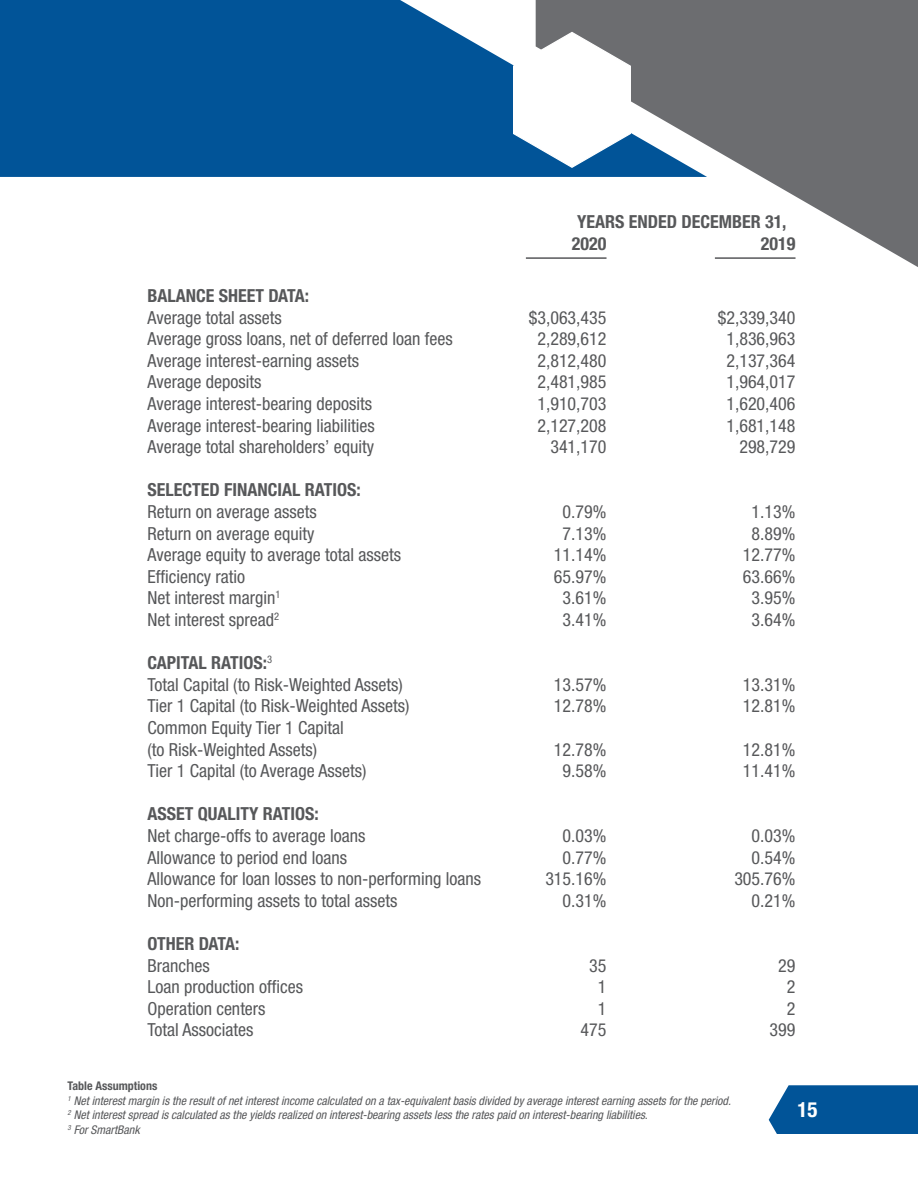
<style>
.page{position:relative;width:918px;height:1188px;background:#fff}
.page>*{position:absolute;margin:0;border:0;box-sizing:border-box;transform-origin:0 0}
.t1{font:700 condensed 21px "Helvetica Neue LT Std";color:#fff}
.t2{font:condensed 18px/21.6px "Helvetica Neue LT Std";color:#57585a}
.t3{font:700 condensed 18px/21.6px "Helvetica Neue LT Std";color:#57585a}
.t4{font:700 condensed 18px "Helvetica Neue LT Std";letter-spacing:-.025em;color:#57585a}
.t5{font:italic condensed 12px/14.4px "Helvetica Neue LT Std";color:#57585a}
.s1{font-weight:700}
.s2{font-weight:700;font-style:normal}
</style>
<div class="page">
<div style="left:0;top:0;width:536px;height:177px;background:#015498"></div>
<svg style="left:536px;top:0;width:382px;height:267px;fill:#6c6d70"></svg>
<svg style="left:769px;top:1085px;width:149px;height:49px;background:#0f5e9e"></svg>
<hr style="left:526px;top:257px;width:81px;height:2px;background:#57585a">
<hr style="left:715px;top:257px;width:81px;height:2px;background:#57585a">
<svg style="left:512px;top:31px;width:120px;height:138px"></svg>
<p class="t3" style="left:572px;top:211px;width:216px">YEARS ENDED DECEMBER 31,<br>2020</p>
<p class="t3" style="left:761px;top:232px;width:36px">2019</p>
<p class="t3" style="left:148px;top:285px;width:163px">BALANCE SHEET DATA:</p>
<p class="t2" style="left:148px;top:306px;width:136px">Average total assets</p>
<p class="t2" style="left:529px;top:306px;width:79px">$3,063,435</p>
<p class="t2" style="left:718px;top:306px;width:79px">$2,339,340</p>
<p class="t2" style="left:148px;top:328px;width:307px">Average gross loans, net of deferred loan fees</p>
<p class="t2" style="left:537px;top:328px;width:71px">2,289,612</p>
<p class="t2" style="left:726px;top:328px;width:71px">1,836,963</p>
<p class="t2" style="left:148px;top:350px;width:213px">Average interest-earning assets</p>
<p class="t2" style="left:537px;top:350px;width:71px">2,812,480</p>
<p class="t2" style="left:726px;top:350px;width:71px">2,137,364</p>
<p class="t2" style="left:148px;top:371px;width:116px">Average deposits</p>
<p class="t2" style="left:537px;top:371px;width:71px">2,481,985</p>
<p class="t2" style="left:726px;top:371px;width:71px">1,964,017</p>
<p class="t2" style="left:148px;top:393px;width:226px">Average interest-bearing deposits</p>
<p class="t2" style="left:537px;top:393px;width:71px">1,910,703</p>
<p class="t2" style="left:726px;top:393px;width:71px">1,620,406</p>
<p class="t2" style="left:148px;top:414px;width:229px">Average interest-bearing liabilities</p>
<p class="t2" style="left:537px;top:414px;width:71px">2,127,208</p>
<p class="t2" style="left:726px;top:414px;width:71px">1,681,148</p>
<p class="t2" style="left:148px;top:436px;width:228px">Average total shareholders’ equity</p>
<p class="t2" style="left:550px;top:436px;width:58px">341,170</p>
<p class="t2" style="left:739px;top:436px;width:58px">298,729</p>
<p class="t3" style="left:148px;top:479px;width:215px">SELECTED FINANCIAL RATIOS:</p>
<p class="t2" style="left:148px;top:501px;width:171px">Return on average assets</p>
<p class="t2" style="left:563px;top:501px;width:45px">0.79%</p>
<p class="t2" style="left:752px;top:501px;width:45px">1.13%</p>
<p class="t2" style="left:148px;top:522px;width:168px">Return on average equity</p>
<p class="t2" style="left:563px;top:522px;width:45px">7.13%</p>
<p class="t2" style="left:752px;top:522px;width:45px">8.89%</p>
<p class="t2" style="left:148px;top:544px;width:255px">Average equity to average total assets</p>
<p class="t2" style="left:554px;top:544px;width:54px">11.14%</p>
<p class="t2" style="left:743px;top:544px;width:54px">12.77%</p>
<p class="t2" style="left:148px;top:566px;width:99px">Efficiency ratio</p>
<p class="t2" style="left:554px;top:566px;width:54px">65.97%</p>
<p class="t2" style="left:743px;top:566px;width:54px">63.66%</p>
<p class="t2" style="left:148px;top:587px;width:134px">Net interest margin<sup>1</sup></p>
<p class="t2" style="left:563px;top:587px;width:45px">3.61%</p>
<p class="t2" style="left:752px;top:587px;width:45px">3.95%</p>
<p class="t2" style="left:148px;top:609px;width:133px">Net interest spread<sup>2</sup></p>
<p class="t2" style="left:563px;top:609px;width:45px">3.41%</p>
<p class="t2" style="left:752px;top:609px;width:45px">3.64%</p>
<p class="t2" style="left:148px;top:652px;width:257px"><span class="s1">CAPITAL RATIOS:</span><sup>3<br></sup>Total Capital (to Risk-Weighted Assets)</p>
<p class="t2" style="left:554px;top:674px;width:54px">13.57%</p>
<p class="t2" style="left:743px;top:674px;width:54px">13.31%</p>
<p class="t2" style="left:148px;top:695px;width:264px">Tier 1 Capital (to Risk-Weighted Assets)</p>
<p class="t2" style="left:554px;top:695px;width:54px">12.78%</p>
<p class="t2" style="left:743px;top:695px;width:54px">12.81%</p>
<p class="t2" style="left:148px;top:717px;width:198px">Common Equity Tier 1 Capital (to Risk-Weighted Assets)</p>
<p class="t2" style="left:554px;top:738px;width:54px">12.78%</p>
<p class="t2" style="left:743px;top:738px;width:54px">12.81%</p>
<p class="t2" style="left:148px;top:760px;width:220px">Tier 1 Capital (to Average Assets)</p>
<p class="t2" style="left:563px;top:760px;width:45px">9.58%</p>
<p class="t2" style="left:743px;top:760px;width:54px">11.41%</p>
<p class="t3" style="left:148px;top:803px;width:173px">ASSET QUALITY RATIOS:</p>
<p class="t2" style="left:148px;top:825px;width:219px">Net charge-offs to average loans</p>
<p class="t2" style="left:563px;top:825px;width:45px">0.03%</p>
<p class="t2" style="left:752px;top:825px;width:45px">0.03%</p>
<p class="t2" style="left:148px;top:846px;width:201px">Allowance to period end loans</p>
<p class="t2" style="left:563px;top:846px;width:45px">0.77%</p>
<p class="t2" style="left:752px;top:846px;width:45px">0.54%</p>
<p class="t2" style="left:148px;top:868px;width:335px">Allowance for loan losses to non-performing loans</p>
<p class="t2" style="left:545px;top:868px;width:63px">315.16%</p>
<p class="t2" style="left:734px;top:868px;width:63px">305.76%</p>
<p class="t2" style="left:148px;top:890px;width:251px">Non-performing assets to total assets</p>
<p class="t2" style="left:563px;top:890px;width:45px">0.31%</p>
<p class="t2" style="left:752px;top:890px;width:45px">0.21%</p>
<p class="t4" style="left:148px;top:933px;width:93px">OTHER DATA:</p>
<p class="t2" style="left:148px;top:954px;width:64px">Branches</p>
<p class="t2" style="left:589px;top:954px;width:19px">35</p>
<p class="t2" style="left:778px;top:954px;width:19px">29</p>
<p class="t2" style="left:148px;top:976px;width:157px">Loan production offices</p>
<p class="t2" style="left:598px;top:976px;width:10px">1</p>
<p class="t2" style="left:787px;top:976px;width:10px">2</p>
<p class="t2" style="left:148px;top:998px;width:120px">Operation centers</p>
<p class="t2" style="left:598px;top:998px;width:10px">1</p>
<p class="t2" style="left:787px;top:998px;width:10px">2</p>
<p class="t2" style="left:148px;top:1019px;width:108px">Total Associates</p>
<p class="t2" style="left:581px;top:1019px;width:27px">475</p>
<p class="t2" style="left:770px;top:1019px;width:27px">399</p>
<p class="t5" style="left:68px;top:1079px;width:665px"><span class="s2">Table Assumptions<br></span><sup>1</sup> Net interest margin is the result of net interest income calculated on a tax-equivalent basis divided by average interest earning assets for the period.<br><sup>2</sup> Net interest spread is calculated as the yields realized on interest-bearing assets less the rates paid on interest-bearing liabilities.<br><sup>3</sup> For SmartBank</p>
<p class="t1" style="left:797px;top:1097px;width:22px">15</p>
</div>
